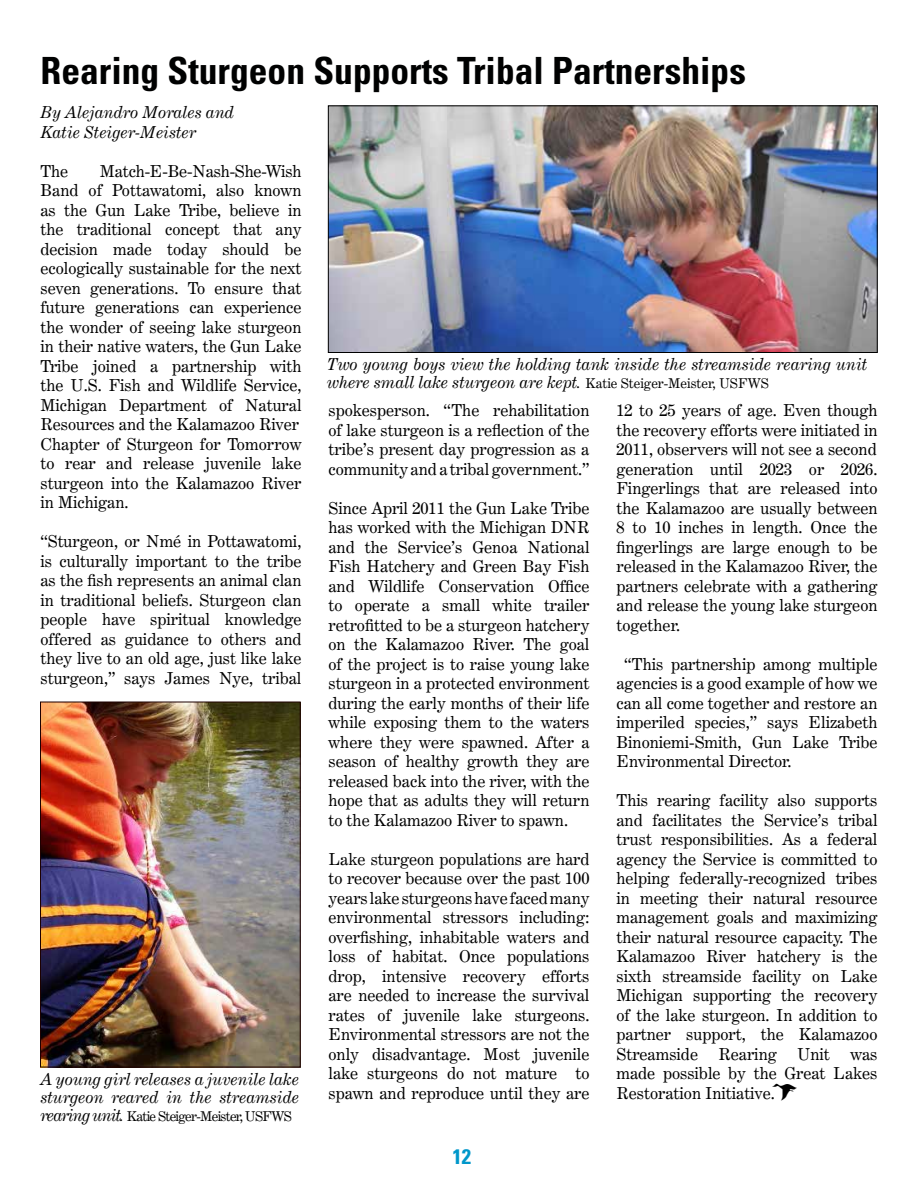
<style>
.page{position:relative;width:918px;height:1188px;background:#fff}
.page>*{position:absolute;margin:0;border:0;box-sizing:border-box;transform-origin:0 0}
.t1{font:700 condensed 37.5px "Univers";color:#000101}
.t2{font:27px "Carta";color:#000}
.t3{font:700 condensed 21px "Univers";color:#0097ca}
.t4{font:16.5px/19.5px "Century Expanded BT";color:#000;text-align:justify}
.t5{font:italic 16.5px/18px "Century Expanded BT";color:#000}
.t6{font:13.5px "Century Expanded BT";letter-spacing:-.05em;color:#000}
.s1{font-style:normal;font-size:13.5px}
.s2{font-style:italic;font-size:16.5px}
</style>
<div class="page">
<img style="left:330px;top:107px;width:546px;height:244px">
<div style="left:328px;top:105px;width:550px;height:248px;border:1px solid #000"></div>
<img style="left:42px;top:704px;width:257px;height:361px">
<div style="left:40px;top:702px;width:261px;height:365px;border:1px solid #1d0000"></div>
<h1 class="t1" style="left:40px;top:47px;width:707px">Rearing Sturgeon Supports Tribal Partnerships</h1>
<p class="t5" style="left:40px;top:102px;width:195px;line-height:19.5px">By Alejandro Morales and<br>Katie Steiger-Meister</p>
<p class="t4" style="left:40px;top:161px;width:29px">The</p>
<p class="t4" style="left:40px;top:161px;width:263px;text-align:left;text-indent:59px">Match-E-Be-Nash-She-Wish<br>Band of Pottawatomi, also known as the Gun Lake Tribe, believe in the traditional concept that any decision made today should be ecologically sustainable for the next seven generations. To ensure that future generations can experience the wonder of seeing lake sturgeon in their native waters, the Gun Lake<br>Tribe joined a partnership with the U.S. Fish and Wildlife Service,<br>Michigan Department of Natural<br>Resources and the Kalamazoo River<br>Chapter of Sturgeon for Tomorrow to rear and release juvenile lake sturgeon into the Kalamazoo River in Michigan.</p>
<p class="t4" style="left:40px;top:531px;width:263px">“Sturgeon, or Nmé in Pottawatomi, is culturally important to the tribe as the fish represents an animal clan in traditional beliefs. Sturgeon clan people have spiritual knowledge offered as guidance to others and they live to an old age, just like lake sturgeon,” says James Nye, tribal</p>
<p class="t5" style="left:327px;top:355px;width:541px">Two young boys view the holding tank inside the streamside rearing unit where small lake sturgeon are kept. <span class="s1">Katie Steiger-Meister, USFWS</span></p>
<p class="t4" style="left:329px;top:400px;width:263px">spokesperson. “The rehabilitation of lake sturgeon is a reflection of the tribe’s present day progression as a community and a tribal government.”</p>
<p class="t4" style="left:329px;top:498px;width:263px">Since April 2011 the Gun Lake Tribe has worked with the Michigan DNR and the Service’s Genoa National Fish Hatchery and Green Bay Fish and Wildlife Conservation Office to operate a small white trailer retrofitted to be a sturgeon hatchery on the Kalamazoo River. The goal of the project is to raise young lake sturgeon in a protected environment during the early months of their life while exposing them to the waters where they were spawned. After a season of healthy growth they are released back into the river, with the hope that as adults they will return to the Kalamazoo River to spawn.</p>
<p class="t4" style="left:329px;top:849px;width:263px">Lake sturgeon populations are hard to recover because over the past 100 years lake sturgeons have faced many environmental stressors including: overfishing, inhabitable waters and loss of habitat. Once populations drop, intensive recovery efforts are needed to increase the survival rates of juvenile lake sturgeons.<br>Environmental stressors are not the only disadvantage. Most juvenile lake sturgeons do not mature to spawn and reproduce until they are</p>
<p class="t4" style="left:617px;top:401px;width:263px">12 to 25 years of age. Even though the recovery efforts were initiated in 2011, observers will not see a second generation until 2023 or 2026.<br>Fingerlings that are released into the Kalamazoo are usually between 8 to 10 inches in length. Once the fingerlings are large enough to be released in the Kalamazoo River, the partners celebrate with a gathering and release the young lake sturgeon together.</p>
<p class="t4" style="left:617px;top:654px;width:263px;text-indent:8px">“This partnership among multiple agencies is a good example of how we can all come together and restore an imperiled species,” says Elizabeth Binoniemi-Smith, Gun Lake Tribe Environmental Director.</p>
<p class="t4" style="left:617px;top:791px;width:263px">This rearing facility also supports and facilitates the Service’s tribal trust responsibilities. As a federal agency the Service is committed to helping federally-recognized tribes in meeting their natural resource management goals and maximizing their natural resource capacity. The Kalamazoo River hatchery is the sixth streamside facility on Lake Michigan supporting the recovery of the lake sturgeon. In addition to partner support, the Kalamazoo Streamside Rearing Unit was made possible by the Great Lakes Restoration Initiative.</p>
<p class="t5" style="left:40px;top:1070px;width:260px">A young girl releases a juvenile lake sturgeon reared in the streamside</p>
<p class="t6" style="left:40px;top:1108px;width:253px"><span class="s2">rearing unit.</span> Katie Steiger-Meister, USFWS</p>
<h2 class="t2" style="left:772px;top:1078px;width:28px">S</h2>
<p class="t3" style="left:453px;top:1144px;width:20px">12</p>
</div>
